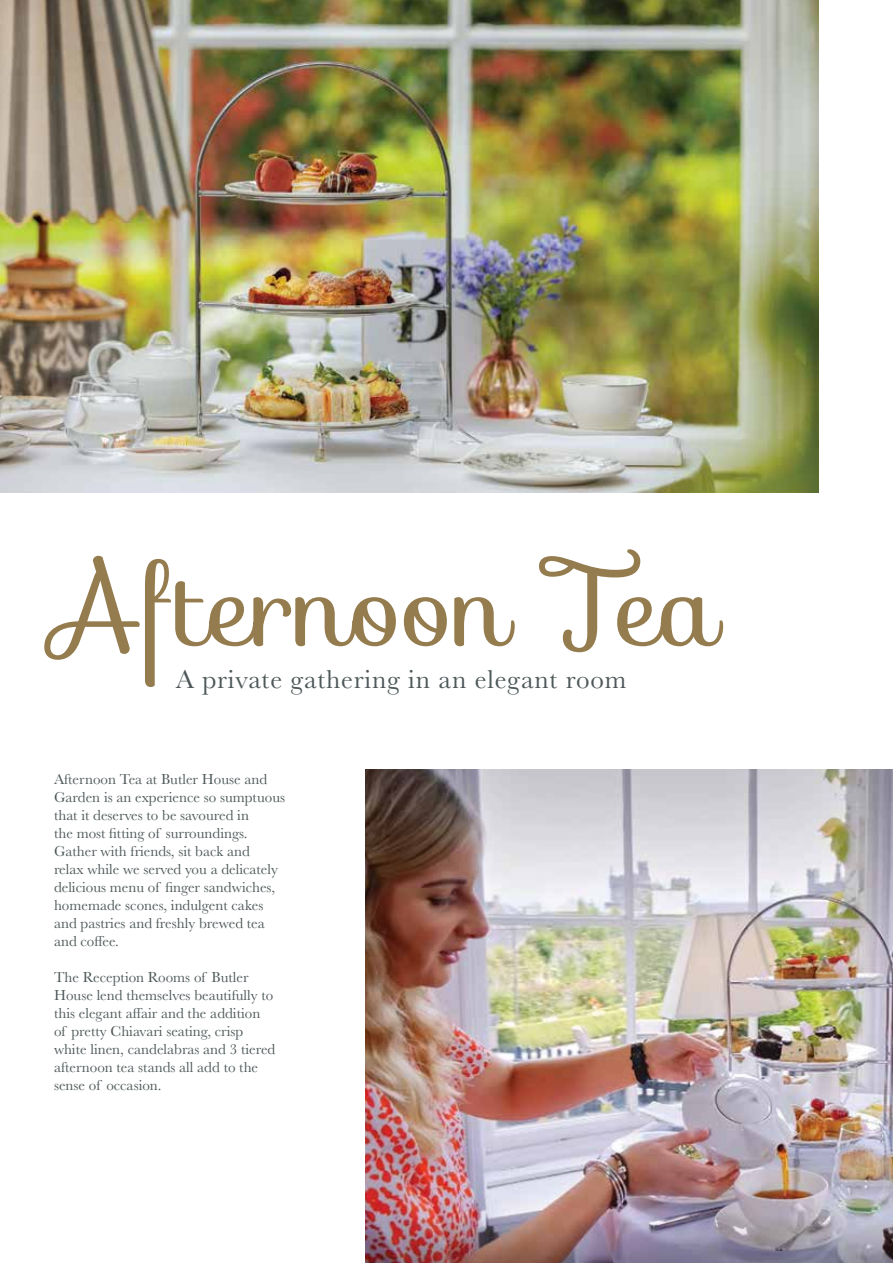
<style>
.page{position:relative;width:893px;height:1263px;background:#fff}
.page>*{position:absolute;margin:0;border:0;box-sizing:border-box;transform-origin:0 0}
.t1{font:108px "Sofia";color:#947c4e}
.t2{font:27px "Baskerville";letter-spacing:.03em;color:#4e5859}
.t3{font:15px/18px "Baskerville";color:#4e5859}
</style>
<div class="page">
<img style="left:0;top:0;width:819px;height:493px">
<img style="left:366px;top:769px;width:527px;height:494px">
<h1 class="t1" style="left:51px;top:523px;width:670px">Afternoon Tea</h1>
<h2 class="t2" style="left:176px;top:662px;width:452px">A private gathering in an elegant room</h2>
<p class="t3" style="left:54px;top:770px;width:233px">Afternoon Tea at Butler House and<br>Garden is an experience so sumptuous that it deserves to be savoured in<br>the most fitting of surroundings.<br>Gather with friends, sit back and<br>relax while we served you a delicately delicious menu of finger sandwiches, homemade scones, indulgent cakes and pastries and freshly brewed tea and coffee.</p>
<p class="t3" style="left:54px;top:968px;width:223px">The Reception Rooms of Butler<br>House lend themselves beautifully to this elegant affair and the addition of pretty Chiavari seating, crisp white linen, candelabras and 3 tiered afternoon tea stands all add to the sense of occasion.</p>
</div>
